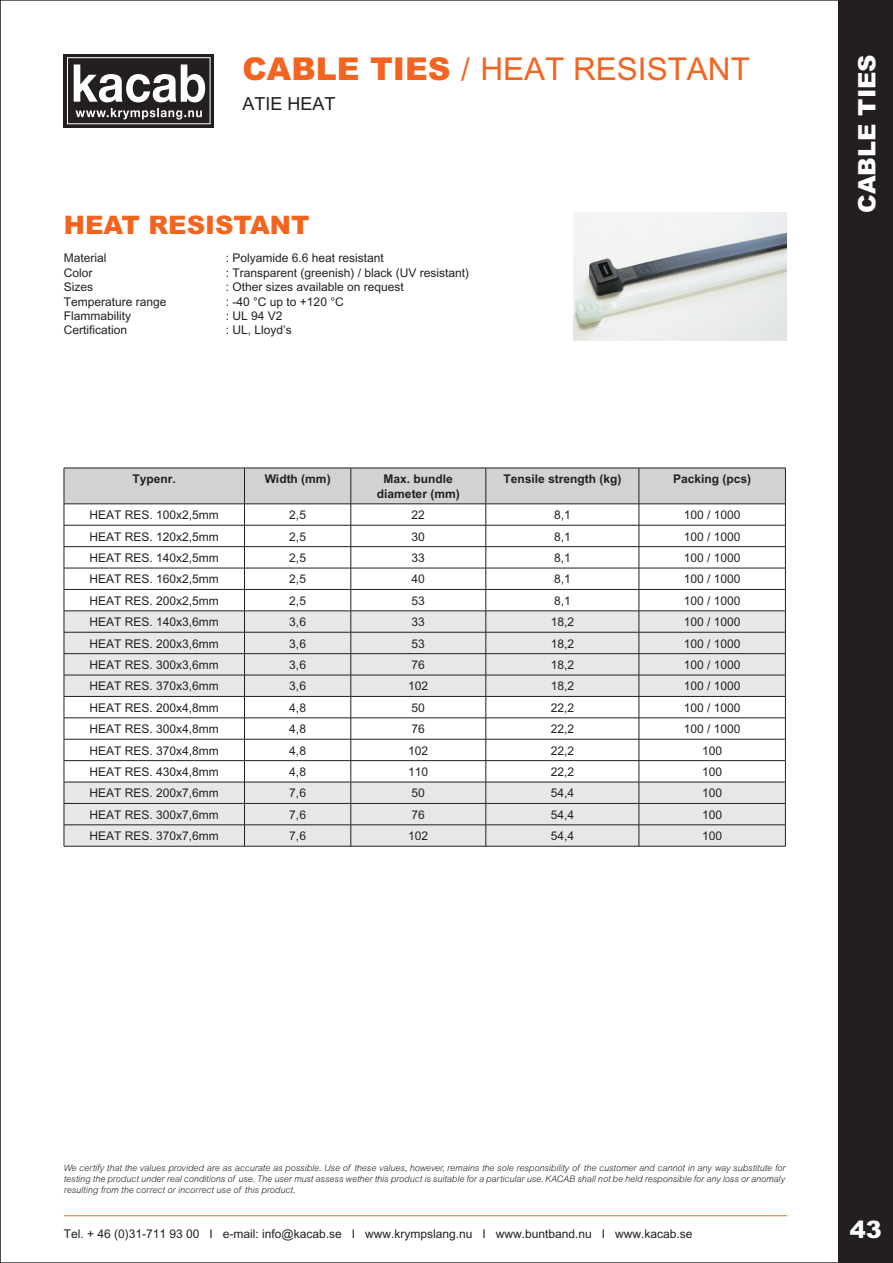
<style>
.page{position:relative;width:893px;height:1263px;background:#fff}
.page>*{position:absolute;margin:0;border:0;box-sizing:border-box;transform-origin:0 0}
.t1{font:31.5px "Arial";color:#f36421}
.t2{font:900 25.5px "Arial";color:#f36421}
.t3{font:900 24px "Arial";color:#fff}
.t4{font:18px "Arial";color:#231f20}
.t5{font:12px "Arial";color:#231f20}
.t6{font:700 12px "Arial";color:#231f20}
.t7{font:italic 300 9px/10.8px "Arial";color:#231f20;text-align:justify}
.s1{font-weight:900}
</style>
<div class="page">
<svg style="left:0;top:0;width:1px;height:1263px"></svg>
<div style="left:64px;top:54px;width:150px;height:73px;background:#231f20"></div>
<div style="left:67px;top:57px;width:143px;height:67px;border:1px solid #fff"></div>
<svg style="left:74px;top:64px;width:131px;height:38px"></svg>
<svg style="left:76px;top:108px;width:126px;height:12px"></svg>
<img style="left:574px;top:213px;width:212px;height:127px">
<svg style="left:64px;top:468px;width:722px;height:378px"></svg>
<hr style="left:64px;top:846px;width:180px;height:1px;background:#231f20">
<hr style="left:244px;top:846px;width:107px;height:1px;background:#231f20">
<hr style="left:351px;top:846px;width:135px;height:1px;background:#231f20">
<hr style="left:486px;top:846px;width:153px;height:1px;background:#231f20">
<hr style="left:639px;top:846px;width:147px;height:1px;background:#231f20">
<hr style="left:64px;top:1215px;width:723px;height:1px;background:#f36421">
<div style="left:839px;top:0;width:54px;height:1263px;background:#231f20"></div>
<p class="t1" style="left:242px;top:51px;width:509px"><span class="s1">CABLE TIES</span> / HEAT RESISTANT</p>
<p class="t4" style="left:242px;top:94px;width:95px">ATIE HEAT</p>
<p class="t2" style="left:64px;top:208px;width:247px">HEAT RESISTANT</p>
<p class="t5" style="left:64px;top:251px;width:44px">Material</p>
<p class="t5" style="left:226px;top:251px;width:160px">: Polyamide 6.6 heat resistant</p>
<p class="t5" style="left:64px;top:266px;width:30px">Color</p>
<p class="t5" style="left:226px;top:266px;width:245px">: Transparent (greenish) / black (UV resistant)</p>
<p class="t5" style="left:64px;top:280px;width:31px">Sizes</p>
<p class="t5" style="left:226px;top:280px;width:180px">: Other sizes available on request</p>
<p class="t5" style="left:64px;top:294px;width:104px">Temperature range</p>
<p class="t5" style="left:226px;top:294px;width:119px">: -40 °C up to +120 °C</p>
<p class="t5" style="left:64px;top:309px;width:69px">Flammability</p>
<p class="t5" style="left:226px;top:309px;width:58px">: UL 94 V2</p>
<p class="t5" style="left:64px;top:323px;width:65px">Certification</p>
<p class="t5" style="left:226px;top:323px;width:68px">: UL, Lloyd’s</p>
<p class="t6" style="left:133px;top:472px;width:45px">Typenr.</p>
<p class="t6" style="left:265px;top:472px;width:67px">Width (mm)</p>
<p class="t6" style="left:384px;top:472px;width:71px">Max. bundle</p>
<p class="t6" style="left:377px;top:487px;width:84px">diameter (mm)</p>
<p class="t6" style="left:503px;top:472px;width:120px">Tensile strength (kg)</p>
<p class="t6" style="left:673px;top:472px;width:80px">Packing (pcs)</p>
<p class="t5" style="left:90px;top:508px;width:131px">HEAT RES. 100x2,5mm</p>
<p class="t5" style="left:289px;top:508px;width:18px">2,5</p>
<p class="t5" style="left:412px;top:508px;width:15px">22</p>
<p class="t5" style="left:554px;top:508px;width:18px">8,1</p>
<p class="t5" style="left:684px;top:508px;width:58px">100 / 1000</p>
<p class="t5" style="left:90px;top:530px;width:131px">HEAT RES. 120x2,5mm</p>
<p class="t5" style="left:289px;top:530px;width:18px">2,5</p>
<p class="t5" style="left:412px;top:530px;width:15px">30</p>
<p class="t5" style="left:554px;top:530px;width:18px">8,1</p>
<p class="t5" style="left:684px;top:530px;width:58px">100 / 1000</p>
<p class="t5" style="left:90px;top:551px;width:131px">HEAT RES. 140x2,5mm</p>
<p class="t5" style="left:289px;top:551px;width:18px">2,5</p>
<p class="t5" style="left:412px;top:551px;width:15px">33</p>
<p class="t5" style="left:554px;top:551px;width:18px">8,1</p>
<p class="t5" style="left:684px;top:551px;width:58px">100 / 1000</p>
<p class="t5" style="left:90px;top:572px;width:131px">HEAT RES. 160x2,5mm</p>
<p class="t5" style="left:289px;top:572px;width:18px">2,5</p>
<p class="t5" style="left:412px;top:572px;width:15px">40</p>
<p class="t5" style="left:554px;top:572px;width:18px">8,1</p>
<p class="t5" style="left:684px;top:572px;width:58px">100 / 1000</p>
<p class="t5" style="left:90px;top:594px;width:131px">HEAT RES. 200x2,5mm</p>
<p class="t5" style="left:289px;top:594px;width:18px">2,5</p>
<p class="t5" style="left:412px;top:594px;width:15px">53</p>
<p class="t5" style="left:554px;top:594px;width:18px">8,1</p>
<p class="t5" style="left:684px;top:594px;width:58px">100 / 1000</p>
<p class="t5" style="left:90px;top:615px;width:131px">HEAT RES. 140x3,6mm</p>
<p class="t5" style="left:289px;top:615px;width:18px">3,6</p>
<p class="t5" style="left:412px;top:615px;width:15px">33</p>
<p class="t5" style="left:551px;top:615px;width:25px">18,2</p>
<p class="t5" style="left:684px;top:615px;width:58px">100 / 1000</p>
<p class="t5" style="left:90px;top:636px;width:131px">HEAT RES. 200x3,6mm</p>
<p class="t5" style="left:289px;top:636px;width:18px">3,6</p>
<p class="t5" style="left:412px;top:636px;width:15px">53</p>
<p class="t5" style="left:551px;top:636px;width:25px">18,2</p>
<p class="t5" style="left:684px;top:636px;width:58px">100 / 1000</p>
<p class="t5" style="left:90px;top:658px;width:131px">HEAT RES. 300x3,6mm</p>
<p class="t5" style="left:289px;top:658px;width:18px">3,6</p>
<p class="t5" style="left:412px;top:658px;width:15px">76</p>
<p class="t5" style="left:551px;top:658px;width:25px">18,2</p>
<p class="t5" style="left:684px;top:658px;width:58px">100 / 1000</p>
<p class="t5" style="left:90px;top:679px;width:131px">HEAT RES. 370x3,6mm</p>
<p class="t5" style="left:289px;top:679px;width:18px">3,6</p>
<p class="t5" style="left:408px;top:679px;width:22px">102</p>
<p class="t5" style="left:551px;top:679px;width:25px">18,2</p>
<p class="t5" style="left:684px;top:679px;width:58px">100 / 1000</p>
<p class="t5" style="left:90px;top:701px;width:131px">HEAT RES. 200x4,8mm</p>
<p class="t5" style="left:289px;top:701px;width:18px">4,8</p>
<p class="t5" style="left:412px;top:701px;width:15px">50</p>
<p class="t5" style="left:551px;top:701px;width:25px">22,2</p>
<p class="t5" style="left:684px;top:701px;width:58px">100 / 1000</p>
<p class="t5" style="left:90px;top:722px;width:131px">HEAT RES. 300x4,8mm</p>
<p class="t5" style="left:289px;top:722px;width:18px">4,8</p>
<p class="t5" style="left:412px;top:722px;width:15px">76</p>
<p class="t5" style="left:551px;top:722px;width:25px">22,2</p>
<p class="t5" style="left:684px;top:722px;width:58px">100 / 1000</p>
<p class="t5" style="left:90px;top:743px;width:131px">HEAT RES. 370x4,8mm</p>
<p class="t5" style="left:289px;top:743px;width:18px">4,8</p>
<p class="t5" style="left:408px;top:743px;width:22px">102</p>
<p class="t5" style="left:551px;top:743px;width:25px">22,2</p>
<p class="t5" style="left:702px;top:743px;width:22px">100</p>
<p class="t5" style="left:90px;top:765px;width:131px">HEAT RES. 430x4,8mm</p>
<p class="t5" style="left:289px;top:765px;width:18px">4,8</p>
<p class="t5" style="left:408px;top:765px;width:22px">110</p>
<p class="t5" style="left:551px;top:765px;width:25px">22,2</p>
<p class="t5" style="left:702px;top:765px;width:22px">100</p>
<p class="t5" style="left:90px;top:786px;width:131px">HEAT RES. 200x7,6mm</p>
<p class="t5" style="left:289px;top:786px;width:18px">7,6</p>
<p class="t5" style="left:412px;top:786px;width:15px">50</p>
<p class="t5" style="left:551px;top:786px;width:25px">54,4</p>
<p class="t5" style="left:702px;top:786px;width:22px">100</p>
<p class="t5" style="left:90px;top:808px;width:131px">HEAT RES. 300x7,6mm</p>
<p class="t5" style="left:289px;top:808px;width:18px">7,6</p>
<p class="t5" style="left:412px;top:808px;width:15px">76</p>
<p class="t5" style="left:551px;top:808px;width:25px">54,4</p>
<p class="t5" style="left:702px;top:808px;width:22px">100</p>
<p class="t5" style="left:90px;top:829px;width:131px">HEAT RES. 370x7,6mm</p>
<p class="t5" style="left:289px;top:829px;width:18px">7,6</p>
<p class="t5" style="left:408px;top:829px;width:22px">102</p>
<p class="t5" style="left:551px;top:829px;width:25px">54,4</p>
<p class="t5" style="left:702px;top:829px;width:22px">100</p>
<p class="t3" style="left:852px;top:213px;width:160px;rotate:-90deg">CABLE TIES</p>
<p class="t7" style="left:64px;top:1162px;width:723px">We certify that the values provided are as accurate as possible. Use of these values, however, remains the sole responsibility of the customer and cannot in any way substitute for testing the product under real conditions of use. The user must assess wether this product is suitable for a particular use. KACAB shall not be held responsible for any loss or anomaly resulting from the correct or incorrect use of this product.</p>
<p class="t5" style="left:64px;top:1227px;width:630px">Tel. + 46 (0)31-711 93 00 I e-mail: info@kacab.se I www.krympslang.nu I www.buntband.nu I www.kacab.se</p>
<p class="t3" style="left:850px;top:1214px;width:34px">43</p>
</div>
